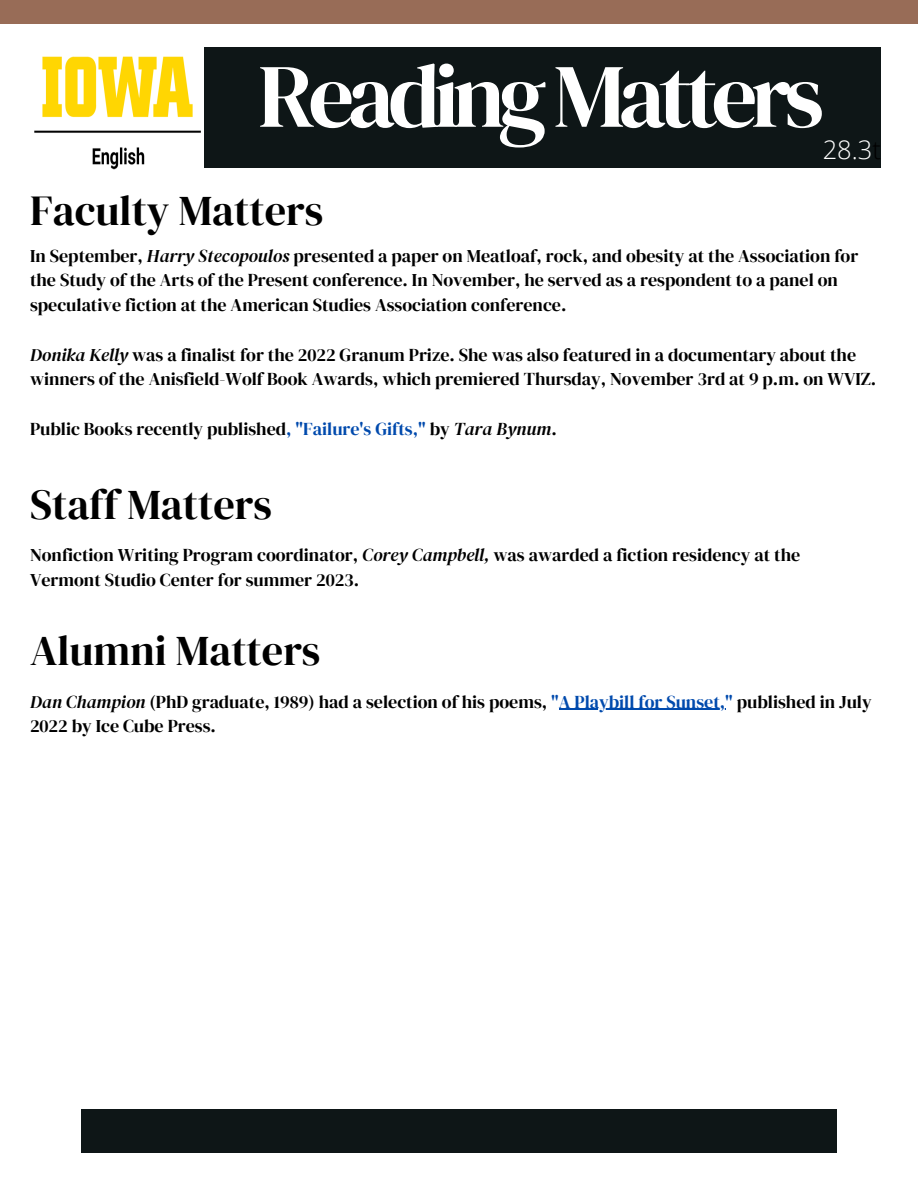
<style>
.page{position:relative;width:918px;height:1188px;background:#986c57}
.page>*{position:absolute;margin:0;border:0;box-sizing:border-box;transform-origin:0 0}
.t1{font:90.3px "DM Serif Display";letter-spacing:-.07em;color:#fff}
.t2{font:42.3px "DM Serif Display";color:#000}
.t3{font:300 25.5px "Open Sans";color:#fff}
.t4{font:18px/24.8px "DM Serif Display";color:#000}
.s1{color:#000}
.s2{font-style:italic}
.s3{color:#004aad}
</style>
<div class="page">
<div style="left:0;top:24px;width:918px;height:1164px;background:#fff"></div>
<div style="left:81px;top:1109px;width:756px;height:44px;background:#0e1617"></div>
<div style="left:92px;top:47px;width:788px;height:120px;background:#0e1617"></div>
<img style="left:34px;top:47px;width:169px;height:123px">
<hr style="left:559px;top:709px;width:166px;height:1px;background:#004aad">
<h1 class="t1" style="left:258px;top:33px;width:567px">ReadingMatters</h1>
<h3 class="t3" style="left:823px;top:131px;width:60px">28.3<span class="s1">t</span></h3>
<h2 class="t2" style="left:30px;top:181px;width:295px">Faculty Matters</h2>
<p class="t4" style="left:30px;top:243px;width:830px">In September, <span class="s2">Harry Stecopoulos</span> presented a paper on Meatloaf, rock, and obesity at the Association for the Study of the Arts of the Present conference. In November, he served as a respondent to a panel on speculative fiction at the American Studies Association conference.</p>
<p class="t4" style="left:30px;top:342px;width:848px"><span class="s2">Donika Kelly</span> was a finalist for the 2022 Granum Prize. She was also featured in a documentary about the winners of the Anisfield-Wolf Book Awards, which premiered Thursday, November 3rd at 9 p.m. on WVIZ.</p>
<p class="t4" style="left:30px;top:416px;width:528px">Public Books recently published<span class="s3">, "Failure's Gifts,"</span> by <span class="s2">Tara Bynum</span>.</p>
<h2 class="t2" style="left:30px;top:475px;width:243px">Staff Matters</h2>
<p class="t4" style="left:30px;top:542px;width:772px">Nonfiction Writing Program coordinator, <span class="s2">Corey Campbell,</span> was awarded a fiction residency at the<br>Vermont Studio Center for summer 2023.</p>
<h2 class="t2" style="left:30px;top:621px;width:292px">Alumni Matters</h2>
<p class="t4" style="left:30px;top:689px;width:843px"><span class="s2">Dan Champion</span> (PhD graduate, 1989) had a selection of his poems, <span class="s3">"A Playbill for Sunset,"</span> published in July<br>2022 by Ice Cube Press.</p>
</div>
